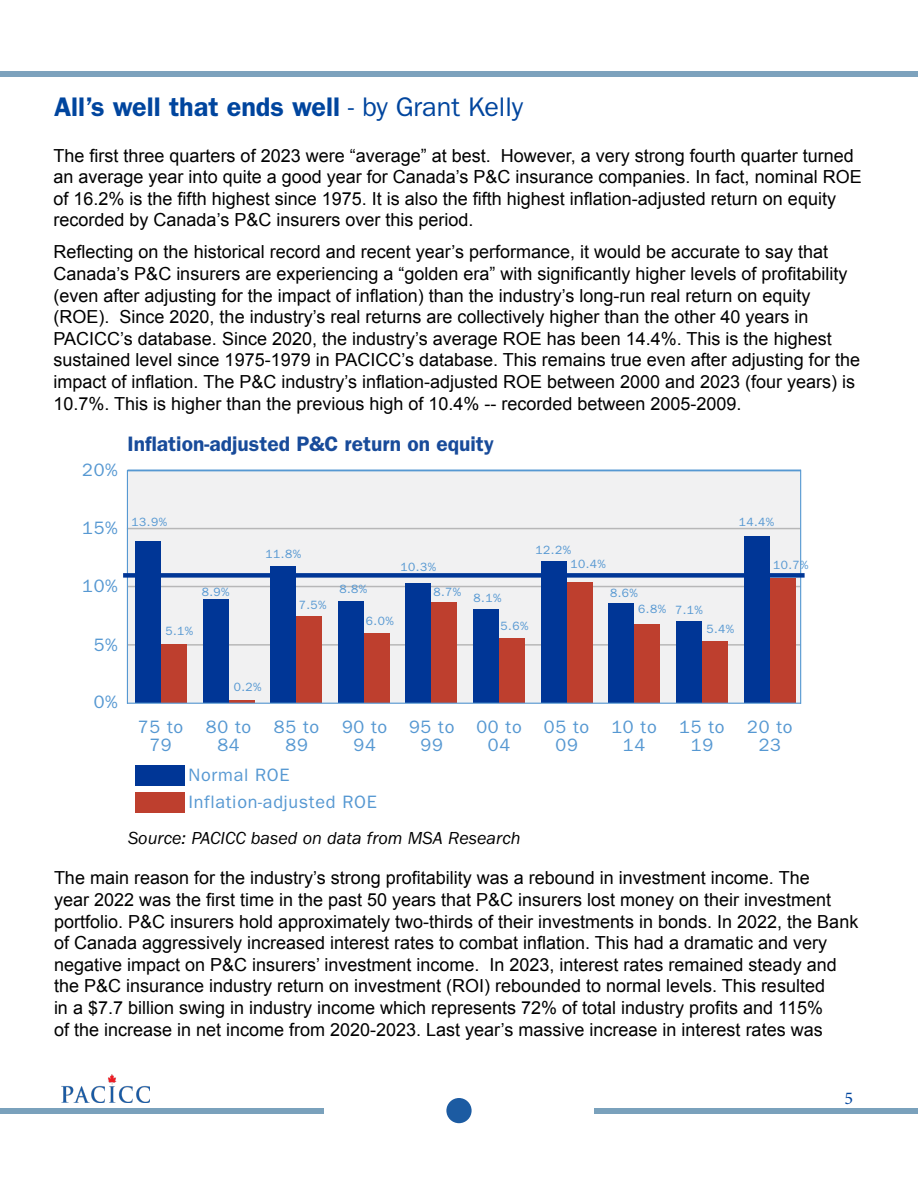
<style>
.page{position:relative;width:918px;height:1188px;background:#fff}
.page>*{position:absolute;margin:0;border:0;box-sizing:border-box;transform-origin:0 0}
.t1{font:600 27px "ITC Franklin Gothic Std";color:#00459e}
.t2{font:600 21px "ITC Franklin Gothic Std";color:#184b9a}
.t3{font:18px/21.6px "Arial";color:#000}
.t4{font:18px/18px "ITC Franklin Gothic Std";letter-spacing:.04em;color:#5698d2;text-align:center}
.t5{font:italic 18px "ITC Franklin Gothic Std";color:#000}
.t6{font:18px "Minion Pro";color:#00459e}
.t7{font:12px/25.5px "ITC Franklin Gothic Std";letter-spacing:.04em;color:#5698d2}
.s1{font-weight:400}
</style>
<div class="page">
<div style="left:128px;top:471px;width:673px;height:233px;background:#f1f1f2"></div>
<div style="left:0;top:71px;width:918px;height:6px;background:#7da2bd"></div>
<div style="left:446px;top:1098px;width:26px;height:25px;background:#1c5ba2;border-radius:50%"></div>
<div style="left:0;top:1108px;width:323px;height:6px;background:#7aa1bc"></div>
<div style="left:595px;top:1108px;width:323px;height:6px;background:#7aa1bc"></div>
<hr style="left:128px;top:470px;width:673px;height:1px;background:#5698d2">
<hr style="left:127px;top:528px;width:673px;height:1px;background:#000">
<hr style="left:128px;top:644px;width:673px;height:2px;background:#000">
<hr style="left:128px;top:586px;width:673px;height:1px;background:#000">
<hr style="left:127px;top:470px;width:1px;height:234px;background:#5698d2">
<hr style="left:800px;top:470px;width:1px;height:234px;background:#5698d2">
<div style="left:135px;top:541px;width:26px;height:162px;background:#003696"></div>
<div style="left:135px;top:765px;width:50px;height:21px;background:#003696"></div>
<div style="left:135px;top:792px;width:50px;height:21px;background:#be3f2e"></div>
<div style="left:161px;top:644px;width:25px;height:59px;background:#be3f2e"></div>
<div style="left:203px;top:599px;width:26px;height:104px;background:#003696"></div>
<hr style="left:229px;top:701px;width:26px;height:2px;background:#be3f2e">
<div style="left:270px;top:566px;width:26px;height:137px;background:#003696"></div>
<div style="left:296px;top:616px;width:26px;height:87px;background:#be3f2e"></div>
<div style="left:338px;top:601px;width:26px;height:102px;background:#003696"></div>
<div style="left:364px;top:633px;width:26px;height:70px;background:#be3f2e"></div>
<div style="left:405px;top:583px;width:26px;height:120px;background:#003696"></div>
<div style="left:431px;top:602px;width:26px;height:101px;background:#be3f2e"></div>
<div style="left:473px;top:609px;width:26px;height:94px;background:#003696"></div>
<div style="left:499px;top:638px;width:26px;height:65px;background:#be3f2e"></div>
<div style="left:541px;top:561px;width:26px;height:142px;background:#003696"></div>
<div style="left:567px;top:582px;width:26px;height:121px;background:#be3f2e"></div>
<div style="left:608px;top:603px;width:26px;height:100px;background:#003696"></div>
<div style="left:634px;top:624px;width:26px;height:79px;background:#be3f2e"></div>
<div style="left:676px;top:621px;width:26px;height:82px;background:#003696"></div>
<div style="left:702px;top:641px;width:26px;height:62px;background:#be3f2e"></div>
<div style="left:744px;top:536px;width:26px;height:167px;background:#003696"></div>
<div style="left:770px;top:579px;width:26px;height:124px;background:#be3f2e"></div>
<div style="left:123px;top:573px;width:682px;height:5px;background:#003696"></div>
<hr style="left:127px;top:703px;width:674px;height:1px;background:#5698d2">
<img style="left:62px;top:1075px;width:88px;height:28px">
<h1 class="t1" style="left:54px;top:91px;width:471px">All’s well that ends well <span class="s1">- by Grant Kelly</span></h1>
<p class="t3" style="left:54px;top:145px;width:810px">The first three quarters of 2023 were “average” at best. However, a very strong fourth quarter turned an average year into quite a good year for Canada’s P&amp;C insurance companies. In fact, nominal ROE of 16.2% is the fifth highest since 1975. It is also the fifth highest inflation-adjusted return on equity recorded by Canada’s P&amp;C insurers over this period.</p>
<p class="t3" style="left:54px;top:241px;width:808px">Reflecting on the historical record and recent year’s performance, it would be accurate to say that Canada’s P&amp;C insurers are experiencing a “golden era” with significantly higher levels of profitability (even after adjusting for the impact of inflation) than the industry’s long-run real return on equity (ROE). Since 2020, the industry’s real returns are collectively higher than the other 40 years in PACICC’s database. Since 2020, the industry’s average ROE has been 14.4%. This is the highest sustained level since 1975-1979 in PACICC’s database. This remains true even after adjusting for the impact of inflation. The P&amp;C industry’s inflation-adjusted ROE between 2000 and 2023 (four years) is 10.7%. This is higher than the previous high of 10.4% -- recorded between 2005-2009.</p>
<p class="t4" style="left:82px;top:461px;width:37px">20%</p>
<p class="t2" style="left:128px;top:432px;width:368px">Inflation-adjusted P&amp;C return on equity</p>
<p class="t4" style="left:82px;top:519px;width:37px">15%</p>
<p class="t7" style="left:132px;top:509px;width:37px">13.9%</p>
<p class="t4" style="left:82px;top:577px;width:37px">10%</p>
<p class="t4" style="left:94px;top:636px;width:26px">5%</p>
<p class="t7" style="left:202px;top:579px;width:29px">8.9%</p>
<p class="t7" style="left:165px;top:618px;width:29px">5.1%</p>
<p class="t7" style="left:266px;top:542px;width:37px">11.8%</p>
<p class="t7" style="left:299px;top:592px;width:29px">7.5%</p>
<p class="t7" style="left:339px;top:576px;width:29px">8.8%</p>
<p class="t7" style="left:366px;top:609px;width:29px">6.0%</p>
<p class="t7" style="left:433px;top:554px;width:29px;text-indent:-33px">10.3%<br>8.7%</p>
<p class="t7" style="left:474px;top:585px;width:29px">8.1%</p>
<p class="t7" style="left:501px;top:613px;width:29px">5.6%</p>
<p class="t7" style="left:570px;top:542px;width:37px;line-height:14.9px;text-indent:-35px">12.2%<br>10.4%</p>
<p class="t7" style="left:610px;top:580px;width:29px">8.6%</p>
<p class="t7" style="left:638px;top:597px;width:66px">6.8% 7.1%</p>
<p class="t7" style="left:739px;top:509px;width:37px">14.4%</p>
<p class="t7" style="left:773px;top:553px;width:37px">10.7%</p>
<p class="t7" style="left:706px;top:616px;width:29px">5.4%</p>
<p class="t4" style="left:94px;top:693px;width:26px">0%</p>
<p class="t4" style="left:138px;top:718px;width:47px">75 to<br>79</p>
<p class="t7" style="left:234px;top:675px;width:29px">0.2%</p>
<p class="t4" style="left:206px;top:718px;width:47px">80 to<br>84</p>
<p class="t4" style="left:274px;top:718px;width:47px">85 to<br>89</p>
<p class="t4" style="left:342px;top:718px;width:47px">90 to<br>94</p>
<p class="t4" style="left:409px;top:718px;width:47px">95 to<br>99</p>
<p class="t4" style="left:476px;top:718px;width:47px">00 to<br>04</p>
<p class="t4" style="left:544px;top:718px;width:47px">05 to<br>09</p>
<p class="t4" style="left:611px;top:718px;width:47px">10 to<br>14</p>
<p class="t4" style="left:679px;top:718px;width:47px">15 to<br>19</p>
<p class="t4" style="left:747px;top:718px;width:47px">20 to<br>23</p>
<p class="t4" style="left:188px;top:761px;width:190px;line-height:26.7px;text-align:left">Normal ROE<br>Inflation-adjusted ROE</p>
<p class="t5" style="left:128px;top:828px;width:394px">Source: PACICC based on data from MSA Research</p>
<p class="t3" style="left:54px;top:867px;width:806px">The main reason for the industry’s strong profitability was a rebound in investment income. The<br>year 2022 was the first time in the past 50 years that P&amp;C insurers lost money on their investment portfolio. P&amp;C insurers hold approximately two-thirds of their investments in bonds. In 2022, the Bank of Canada aggressively increased interest rates to combat inflation. This had a dramatic and very negative impact on P&amp;C insurers’ investment income. In 2023, interest rates remained steady and the P&amp;C insurance industry return on investment (ROI) rebounded to normal levels. This resulted<br>in a $7.7 billion swing in industry income which represents 72% of total industry profits and 115%<br>of the increase in net income from 2020-2023. Last year’s massive increase in interest rates was</p>
<p class="t6" style="left:844px;top:1086px;width:10px">5</p>
</div>
